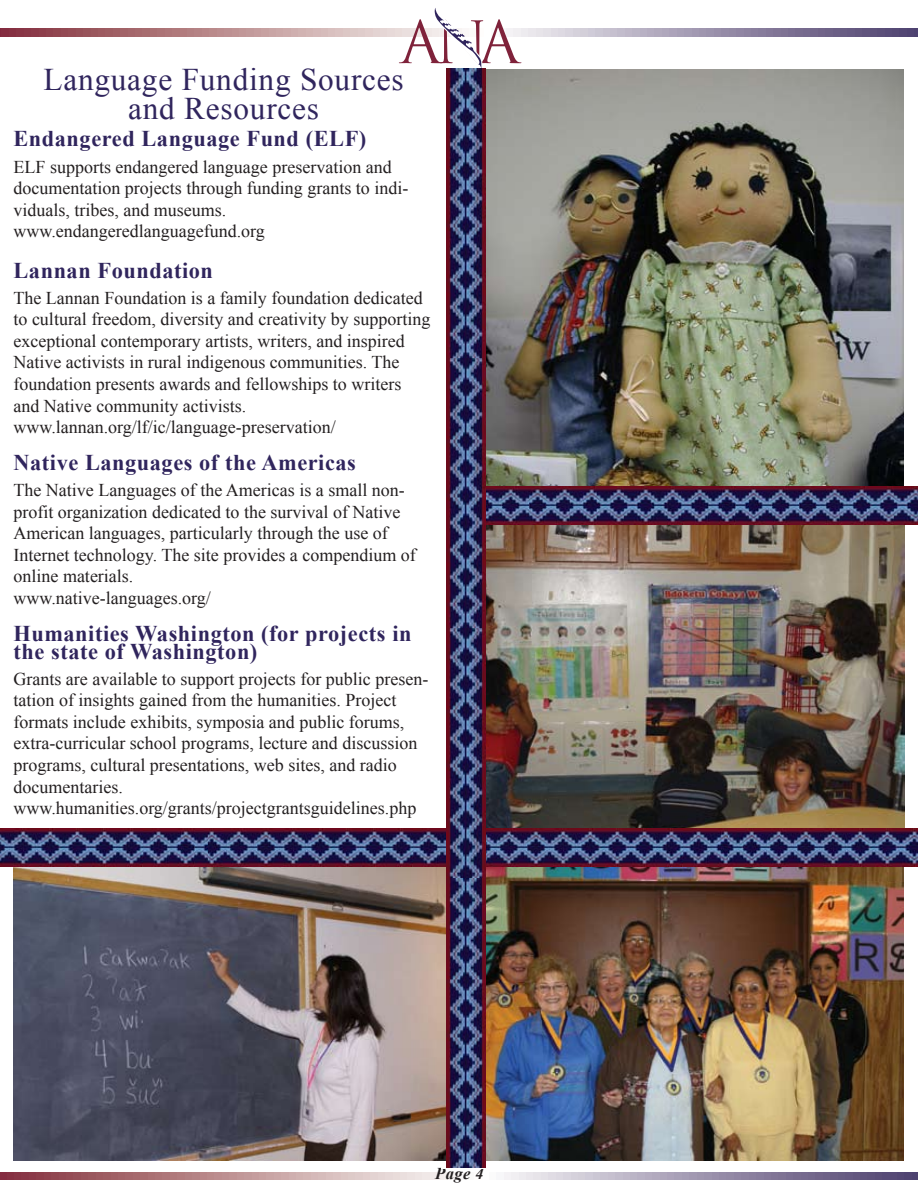
<style>
.page{position:relative;width:918px;height:1188px;background:#fff}
.page>*{position:absolute;margin:0;border:0;box-sizing:border-box;transform-origin:0 0}
.t1{font:31.5px/29.7px "Times New Roman";letter-spacing:.025em;color:#30255d;text-align:center}
.t2{font:700 22.5px/18px "Times New Roman";letter-spacing:.025em;color:#30255d}
.t3{font:18px/21.6px "Times New Roman";color:#231f20}
.t4{font:italic 700 16.5px "Times New Roman";color:#231f20}
</style>
<div class="page">
<svg style="left:0;top:29px;width:918px;height:7px;background:#a88a99"></svg>
<svg style="left:399px;top:8px;width:122px;height:61px"></svg>
<svg style="left:0;top:1172px;width:918px;height:8px;background:#b298a5"></svg>
<img style="left:14px;top:868px;width:433px;height:293px">
<img style="left:486px;top:69px;width:418px;height:417px">
<svg style="left:446px;top:1164px;width:40px;height:4px"></svg>
<img style="left:486px;top:867px;width:418px;height:293px">
<img style="left:486px;top:525px;width:418px;height:303px">
<img style="left:207px;top:828px;width:240px;height:39px">
<img style="left:486px;top:828px;width:243px;height:39px">
<img style="left:729px;top:828px;width:189px;height:39px">
<img style="left:0;top:828px;width:207px;height:39px">
<img style="left:749px;top:486px;width:169px;height:39px">
<img style="left:486px;top:486px;width:263px;height:39px">
<img style="left:447px;top:627px;width:39px;height:252px">
<img style="left:447px;top:357px;width:39px;height:270px">
<img style="left:447px;top:69px;width:39px;height:288px">
<img style="left:447px;top:879px;width:39px;height:288px">
<p class="t1" style="left:44px;top:64px;width:362px">Language Funding Sources and Resources</p>
<p class="t2" style="left:14px;top:129px;width:354px">Endangered Language Fund (ELF)</p>
<p class="t3" style="left:14px;top:155px;width:396px">ELF supports endangered language preservation and documentation projects through funding grants to indi&shy;viduals, tribes, and museums. www.endangeredlanguagefund.org</p>
<p class="t2" style="left:14px;top:260px;width:201px">Lannan Foundation</p>
<p class="t3" style="left:14px;top:287px;width:418px">The Lannan Foundation is a family foundation dedicated to cultural freedom, diversity and creativity by supporting exceptional contemporary artists, writers, and inspired Native activists in rural indigenous communities. The foundation presents awards and fellowships to writers and Native community activists. www.lannan.org/lf/ic/language-preservation/</p>
<p class="t2" style="left:14px;top:453px;width:344px">Native Languages of the Americas</p>
<p class="t3" style="left:14px;top:479px;width:404px">The Native Languages of the Americas is a small non&shy;profit organization dedicated to the survival of Native American languages, particularly through the use of Internet technology. The site provides a compendium of online materials.<br>www.native-languages.org/</p>
<p class="t2" style="left:14px;top:623px;width:400px">Humanities Washington (for projects in the state of Washington)</p>
<p class="t3" style="left:14px;top:668px;width:416px">Grants are available to support projects for public presen&shy;tation of insights gained from the humanities. Project formats include exhibits, symposia and public forums, extra-curricular school programs, lecture and discussion programs, cultural presentations, web sites, and radio documentaries. www.humanities.org/grants/projectgrantsguidelines.php</p>
<p class="t4" style="left:435px;top:1162px;width:50px">Page 4</p>
</div>
